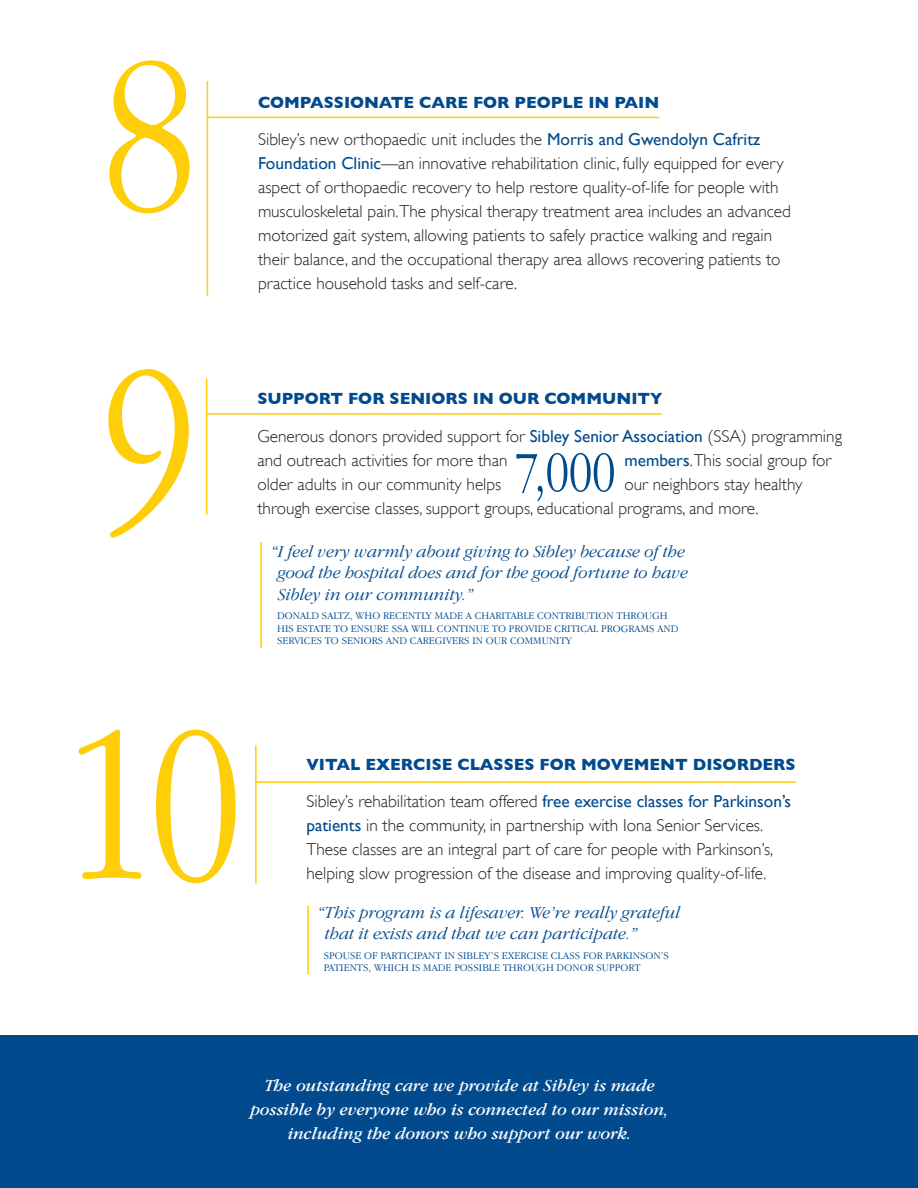
<style>
.page{position:relative;width:918px;height:1188px;background:#fff}
.page>*{position:absolute;margin:0;border:0;box-sizing:border-box;transform-origin:0 0}
.t1{font:300 condensed 230.25px "Garamond IT Cby BT";color:#fece08}
.t2{font:300 condensed 58.5px "Garamond IT Cby BT";color:#004a8d}
.t3{font:300 17.25px/24px "Gill Sans";color:#231f20}
.t4{font:italic 300 17.25px/21.1px "Garamond IT Cby BT";color:#004a8d}
.t5{font:italic 17.25px/24px "Garamond IT Cby BT";color:#fff;text-align:center}
.t6{font:700 16.5px "Gill Sans";color:#004a8d}
.t7{font:300 10.5px/12.6px "Garamond IT Cby BT";letter-spacing:.01em;color:#004a8d}
.s1{font-weight:400;color:#004a8d}
</style>
<div class="page">
<div style="left:0;top:1036px;width:918px;height:152px;background:#004a8d"></div>
<hr style="left:207px;top:81px;width:1px;height:215px;background:#fece08">
<hr style="left:207px;top:117px;width:452px;height:1px;background:#fece08">
<hr style="left:206px;top:379px;width:1px;height:136px;background:#fece08">
<hr style="left:206px;top:413px;width:456px;height:2px;background:#fece08">
<hr style="left:255px;top:745px;width:2px;height:139px;background:#fece08">
<hr style="left:255px;top:781px;width:541px;height:2px;background:#fece08">
<hr style="left:260px;top:542px;width:2px;height:106px;background:#fece08">
<hr style="left:307px;top:906px;width:2px;height:69px;background:#fece08">
<p class="t1" style="left:104px;top:7px;width:94px">8</p>
<p class="t1" style="left:103px;top:317px;width:94px">9</p>
<p class="t6" style="left:258px;top:92px;width:403px">COMPASSIONATE CARE FOR PEOPLE IN PAIN</p>
<p class="t3" style="left:258px;top:127px;width:534px">Sibley’s new orthopaedic unit includes the <span class="s1">Morris and Gwendolyn Cafritz Foundation Clinic</span>—an innovative rehabilitation clinic, fully equipped for every aspect of orthopaedic recovery to help restore quality-of-life for people with musculoskeletal pain.The physical therapy treatment area includes an advanced motorized gait system, allowing patients to safely practice walking and regain their balance, and the occupational therapy area allows recovering patients to practice household tasks and self-care.</p>
<p class="t6" style="left:257px;top:389px;width:407px">SUPPORT FOR SENIORS IN OUR COMMUNITY</p>
<p class="t3" style="left:257px;top:424px;width:586px">Generous donors provided support for <span class="s1">Sibley Senior Association</span> (SSA) programming and outreach activities for more than</p>
<p class="t2" style="left:515px;top:439px;width:102px">7,000</p>
<p class="t3" style="left:624px;top:448px;width:208px"><span class="s1">members</span>.This social group for</p>
<p class="t3" style="left:257px;top:472px;width:246px">older adults in our community helps</p>
<p class="t3" style="left:625px;top:472px;width:179px">our neighbors stay healthy</p>
<p class="t3" style="left:257px;top:496px;width:503px">through exercise classes, support groups, educational programs, and more.</p>
<p class="t4" style="left:278px;top:541px;width:412px;text-indent:-7px">“I feel very warmly about giving to Sibley because of the good the hospital does and for the good fortune to have<br>Sibley in our community.”</p>
<p class="t7" style="left:277px;top:609px;width:403px">DONALD SALTZ, WHO RECENTLY MADE A CHARITABLE CONTRIBUTION THROUGH<br>HIS ESTATE TO ENSURE SSA WILL CONTINUE TO PROVIDE CRITICAL PROGRAMS AND<br>SERVICES TO SENIORS AND CAREGIVERS IN OUR COMMUNITY</p>
<p class="t1" style="left:62px;top:676px;width:182px">10</p>
<p class="t6" style="left:307px;top:754px;width:491px">VITAL EXERCISE CLASSES FOR MOVEMENT DISORDERS</p>
<p class="t3" style="left:307px;top:789px;width:486px">Sibley’s rehabilitation team offered <span class="s1">free exercise classes for Parkinson’s patients</span> in the community, in partnership with Iona Senior Services.<br>These classes are an integral part of care for people with Parkinson’s,</p>
<p class="t3" style="left:307px;top:861px;width:461px">helping slow progression of the disease and improving quality-of-life.</p>
<p class="t4" style="left:325px;top:901px;width:357px;line-height:21.6px;text-indent:-7px">“This program is a lifesaver. We’re really grateful that it exists and that we can participate.”</p>
<p class="t7" style="left:324px;top:949px;width:347px">SPOUSE OF PARTICIPANT IN SIBLEY’S EXERCISE CLASS FOR PARKINSON’S<br>PATIENTS, WHICH IS MADE POSSIBLE THROUGH DONOR SUPPORT</p>
<p class="t5" style="left:251px;top:1073px;width:419px">The outstanding care we provide at Sibley is made possible by everyone who is connected to our mission, including the donors who support our work.</p>
</div>
